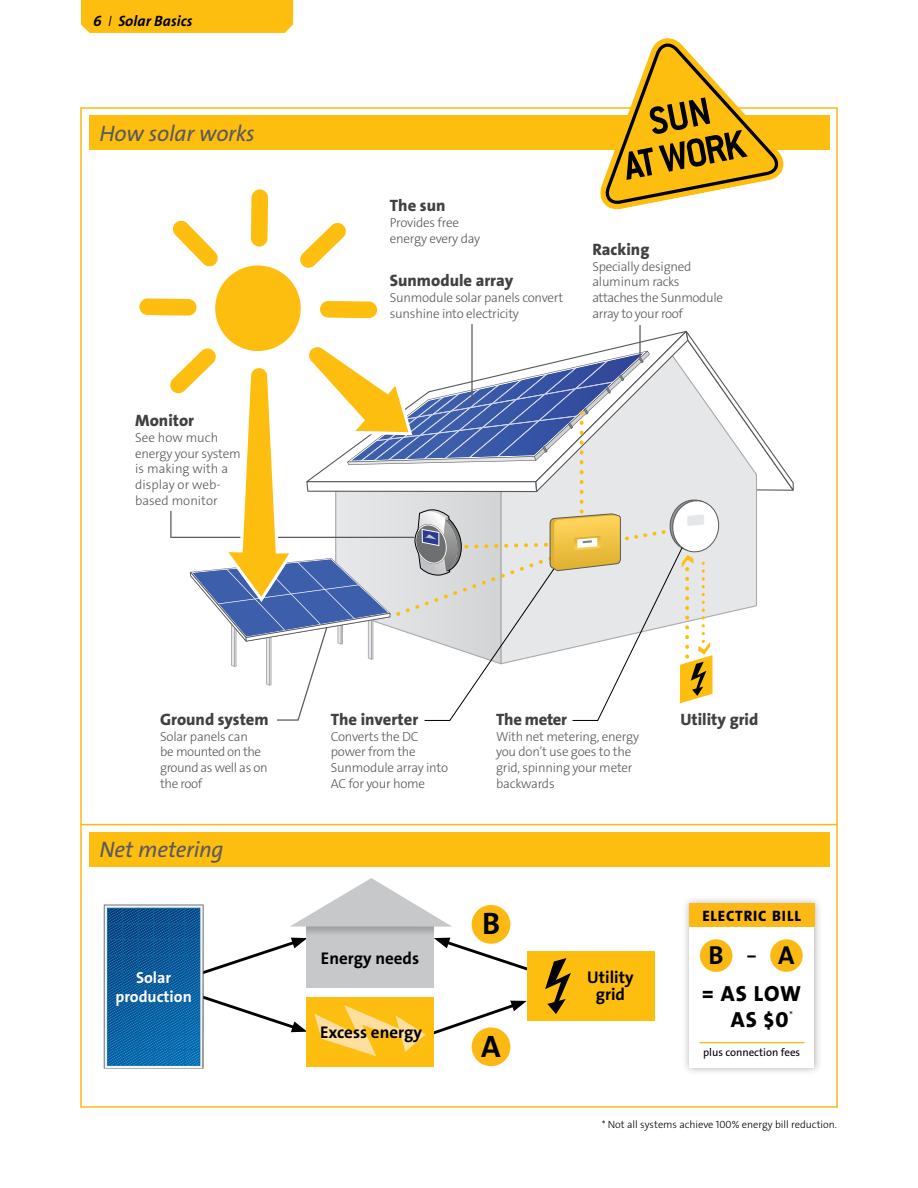
<style>
.page{position:relative;width:918px;height:1188px;background:#fff}
.page>*{position:absolute;margin:0;border:0;box-sizing:border-box;transform-origin:0 0}
.t1{font:31.2px "The Sans LP7 Bld";color:#000}
.t2{font:26.1px "The Sans LP7 Bld";color:#000}
.t3{font:22.5px "The Sans LP5 Plain IT";letter-spacing:-.01em;color:#58595b}
.t4{font:22.05px/26.4px "The Sans LP8 Ex Bld";color:#000}
.t5{font:16.95px/17.5px "The Sans LP7 Bld";color:#000;text-align:center}
.t6{font:16.5px "The Sans LP8 Ex Bld";color:#414042}
.t7{font:16.5px "The Sans LP8 Ex Bld";letter-spacing:-.02em;color:#414042}
.t8{font:16.05px/19.2px "The Sans LP7 Bld";color:#fff;text-align:center}
.t9{font:15.15px "The Sans LP8 Ex Bld";letter-spacing:.055em;color:#000}
.t10{font:15px "The Sans LP7 Bld IT";letter-spacing:.005em;color:#000}
.t11{font:13.05px/15.8px "The Sans LP3 Lig";letter-spacing:-.02em;color:#58595b}
.t12{font:13.05px/15.8px "The Sans LP3 Lig";color:#58595b}
.t13{font:10.95px "The Sans LP5 Plain";color:#000}
.t14{font:10.5px "The Sans LP3 Lig";color:#000}
.s1{font-family:"The Sans LP3 Lig IT"}
.s2{font-family:"The Sans LP8 Ex Bld";font-size:15.15px}
</style>
<div class="page">
<div style="left:81px;top:0;width:212px;height:33px;background:#febe10"></div>
<hr style="left:471px;top:324px;width:2px;height:78px;background:#58595b">
<hr style="left:639px;top:325px;width:2px;height:33px;background:#58595b">
<div style="left:215px;top:265px;width:86px;height:86px;background:#febe10;border-radius:50%"></div>
<svg style="left:139px;top:298px;width:58px;height:18px"></svg>
<svg style="left:251px;top:189px;width:17px;height:58px"></svg>
<svg style="left:320px;top:301px;width:57px;height:17px"></svg>
<svg style="left:173px;top:220px;width:45px;height:47px"></svg>
<svg style="left:300px;top:223px;width:46px;height:45px"></svg>
<svg style="left:170px;top:331px;width:624px;height:390px"></svg>
<div style="left:527px;top:951px;width:127px;height:69px;background:#febe10"></div>
<div style="left:681px;top:896px;width:142px;height:180px;background:#000;opacity:.3"></div>
<div style="left:690px;top:904px;width:124px;height:164px;background:#fff"></div>
<div style="left:689px;top:903px;width:125px;height:24px;background:#fdb913"></div>
<div style="left:700px;top:939px;width:32px;height:33px;background:#fdb913;border-radius:50%"></div>
<div style="left:770px;top:939px;width:33px;height:33px;background:#fdb913;border-radius:50%"></div>
<hr style="left:699px;top:1042px;width:105px;height:1px;background:#fdb913">
<div style="left:89px;top:833px;width:740px;height:34px;background:#febe10"></div>
<div style="left:89px;top:116px;width:740px;height:34px;background:#febe10"></div>
<hr style="left:81px;top:824px;width:756px;height:1px;background:#fdb913">
<svg style="left:599px;top:38px;width:186px;height:172px"></svg>
<svg style="left:104px;top:878px;width:485px;height:191px"></svg>
<p class="t10" style="left:93px;top:11px;width:101px">6 <span class="s1">I</span> Solar Basics</p>
<h3 class="t3" style="left:99px;top:119px;width:157px">How solar works</h3>
<p class="t6" style="left:135px;top:410px;width:60px">Monitor</p>
<p class="t12" style="left:135px;top:430px;width:107px">See how much energy your system is making with a display or web&shy;based monitor</p>
<p class="t6" style="left:390px;top:195px;width:57px">The sun</p>
<p class="t11" style="left:390px;top:215px;width:92px">Provides free energy every day</p>
<p class="t6" style="left:390px;top:270px;width:125px">Sunmodule array</p>
<p class="t11" style="left:390px;top:290px;width:175px">Sunmodule solar panels convert sunshine into electricity</p>
<p class="t6" style="left:592px;top:239px;width:59px">Racking</p>
<p class="t11" style="left:592px;top:259px;width:132px">Specially designed aluminum racks attaches the Sunmodule array to your roof</p>
<p class="t6" style="left:160px;top:709px;width:110px">Ground system</p>
<p class="t11" style="left:160px;top:728px;width:109px">Solar panels can<br>be mounted on the ground as well as on the roof</p>
<h3 class="t3" style="left:99px;top:835px;width:126px">Net metering</h3>
<p class="t8" style="left:115px;top:968px;width:78px">Solar production</p>
<p class="t6" style="left:331px;top:709px;width:89px">The inverter</p>
<p class="t11" style="left:331px;top:728px;width:119px">Converts the DC power from the<br>Sunmodule array into<br>AC for your home</p>
<p class="t7" style="left:496px;top:709px;width:72px">The meter</p>
<p class="t11" style="left:496px;top:728px;width:145px">With net metering, energy you don’t use goes to the grid, spinning your meter backwards</p>
<p class="t6" style="left:680px;top:709px;width:79px">Utility grid</p>
<p class="t5" style="left:321px;top:950px;width:100px">Energy needs</p>
<p class="t5" style="left:320px;top:1023px;width:103px">Excess energy</p>
<h1 class="t1" style="left:482px;top:904px;width:20px">B</h1>
<h1 class="t1" style="left:481px;top:1026px;width:21px">A</h1>
<p class="t5" style="left:587px;top:968px;width:48px">Utility grid</p>
<p class="t9" style="left:702px;top:906px;width:100px">Electric Bill</p>
<h2 class="t2" style="left:709px;top:938px;width:88px">B<span class="s2">–</span>A</h2>
<h3 class="t4" style="left:731px;top:980px;width:72px;text-indent:-29px">= AS LOW<br>AS $0<sup>*</sup></h3>
<p class="t13" style="left:703px;top:1045px;width:99px">plus connection fees</p>
<p class="t14" style="left:602px;top:1118px;width:237px">* Not all systems achieve 100% energy bill reduction.</p>
</div>
